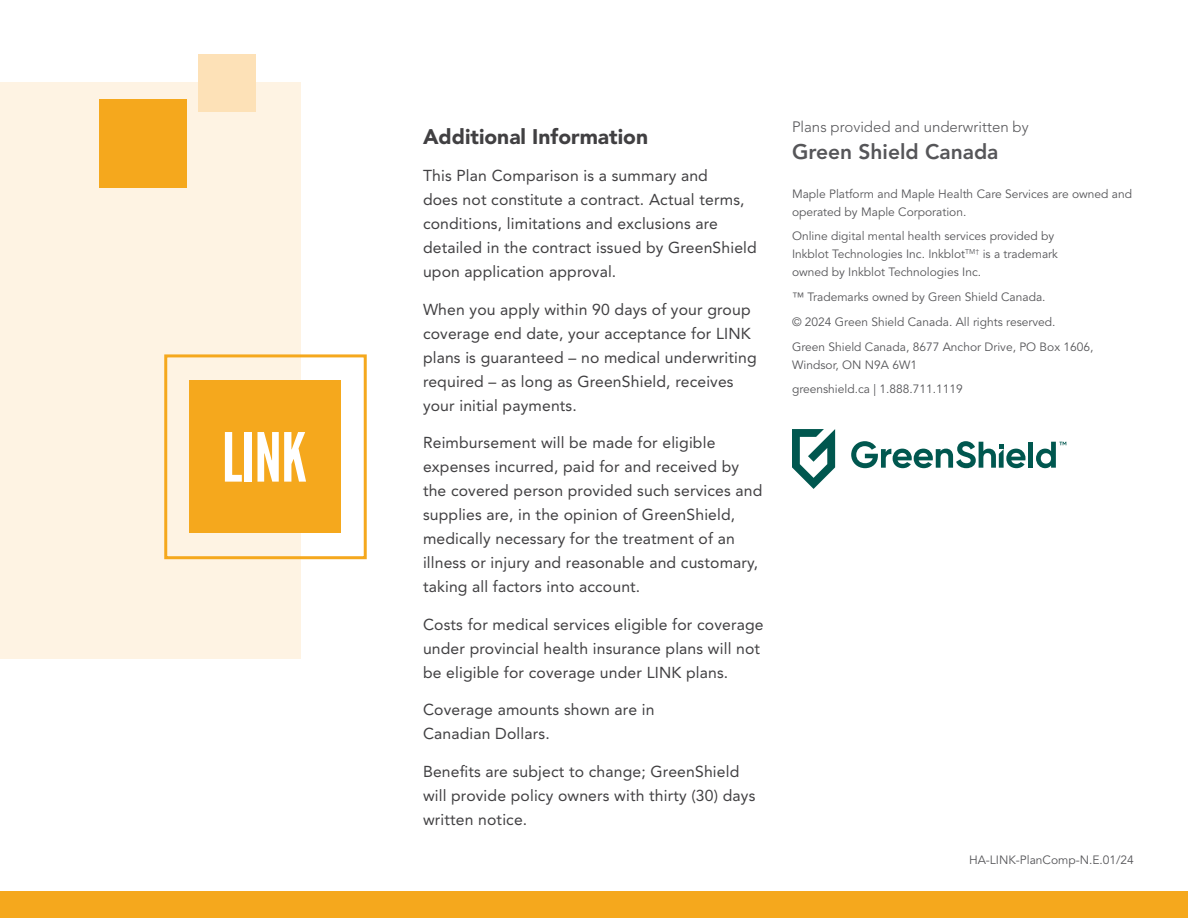
<style>
.page{position:relative;width:1188px;height:918px;background:#fff}
.page>*{position:absolute;margin:0;border:0;box-sizing:border-box;transform-origin:0 0}
.t1{font:900 21px "Avenir LT Std";color:#414042}
.t2{font:800 21px "Avenir LT Std";color:#565659}
.t3{font:15.75px/24px "Avenir LT Std";letter-spacing:.01em;color:#414042}
.t4{font:300 15px "Avenir LT Std";color:#565659}
.t5{font:12px/18px "Avenir LT Std";color:#565659}
</style>
<div class="page">
<div style="left:0;top:891px;width:1188px;height:27px;background:#f5a81d"></div>
<div style="left:0;top:83px;width:300px;height:576px;background:#fef3e3"></div>
<div style="left:190px;top:380px;width:151px;height:153px;background:#f5a81d"></div>
<div style="left:164px;top:354px;width:203px;height:205px;border:3px solid #f5a81d"></div>
<svg style="left:225px;top:432px;width:17px;height:50px"></svg>
<div style="left:245px;top:432px;width:7px;height:50px;background:#fff"></div>
<svg style="left:258px;top:432px;width:48px;height:50px"></svg>
<div style="left:100px;top:99px;width:87px;height:88px;background:#f5a81d"></div>
<div style="left:198px;top:54px;width:57px;height:58px;background:#fde1b7"></div>
<div style="left:1028px;top:442px;width:5px;height:26px;background:#00574f"></div>
<svg style="left:1036px;top:442px;width:30px;height:26px"></svg>
<svg style="left:851px;top:441px;width:175px;height:27px"></svg>
<svg style="left:792px;top:429px;width:43px;height:60px"></svg>
<h3 class="t1" style="left:423px;top:124px;width:227px">Additional Information</h3>
<p class="t3" style="left:423px;top:164px;width:335px">This Plan Comparison is a summary and<br>does not constitute a contract. Actual terms, conditions, limitations and exclusions are detailed in the contract issued by GreenShield upon application approval.</p>
<p class="t3" style="left:423px;top:297px;width:335px">When you apply within 90 days of your group coverage end date, your acceptance for LINK plans is guaranteed – no medical underwriting required – as long as GreenShield, receives your initial payments.</p>
<p class="t3" style="left:423px;top:431px;width:341px">Reimbursement will be made for eligible expenses incurred, paid for and received by the covered person provided such services and supplies are, in the opinion of GreenShield, medically necessary for the treatment of an illness or injury and reasonable and customary, taking all factors into account.</p>
<p class="t3" style="left:423px;top:612px;width:342px">Costs for medical services eligible for coverage under provincial health insurance plans will not be eligible for coverage under LINK plans.</p>
<p class="t3" style="left:423px;top:698px;width:233px">Coverage amounts shown are in<br>Canadian Dollars.</p>
<p class="t3" style="left:423px;top:759px;width:334px">Benefits are subject to change; GreenShield will provide policy owners with thirty (30) days written notice.</p>
<p class="t4" style="left:792px;top:118px;width:238px">Plans provided and underwritten by</p>
<p class="t2" style="left:792px;top:140px;width:208px">Green Shield Canada</p>
<p class="t5" style="left:792px;top:185px;width:342px">Maple Platform and Maple Health Care Services are owned and operated by Maple Corporation.</p>
<p class="t5" style="left:792px;top:228px;width:268px">Online digital mental health services provided by<br>Inkblot Technologies Inc. Inkblot<sup>TM†</sup> is a trademark owned by Inkblot Technologies Inc.</p>
<p class="t5" style="left:792px;top:288px;width:255px">™ Trademarks owned by Green Shield Canada.</p>
<p class="t5" style="left:792px;top:313px;width:265px">© 2024 Green Shield Canada. All rights reserved.</p>
<p class="t5" style="left:792px;top:338px;width:303px">Green Shield Canada, 8677 Anchor Drive, PO Box 1606,<br>Windsor, ON N9A 6W1</p>
<p class="t5" style="left:792px;top:381px;width:172px">greenshield.ca | 1.888.711.1119</p>
<p class="t5" style="left:969px;top:851px;width:166px">HA-LINK-PlanComp-N.E.01/24</p>
</div>
